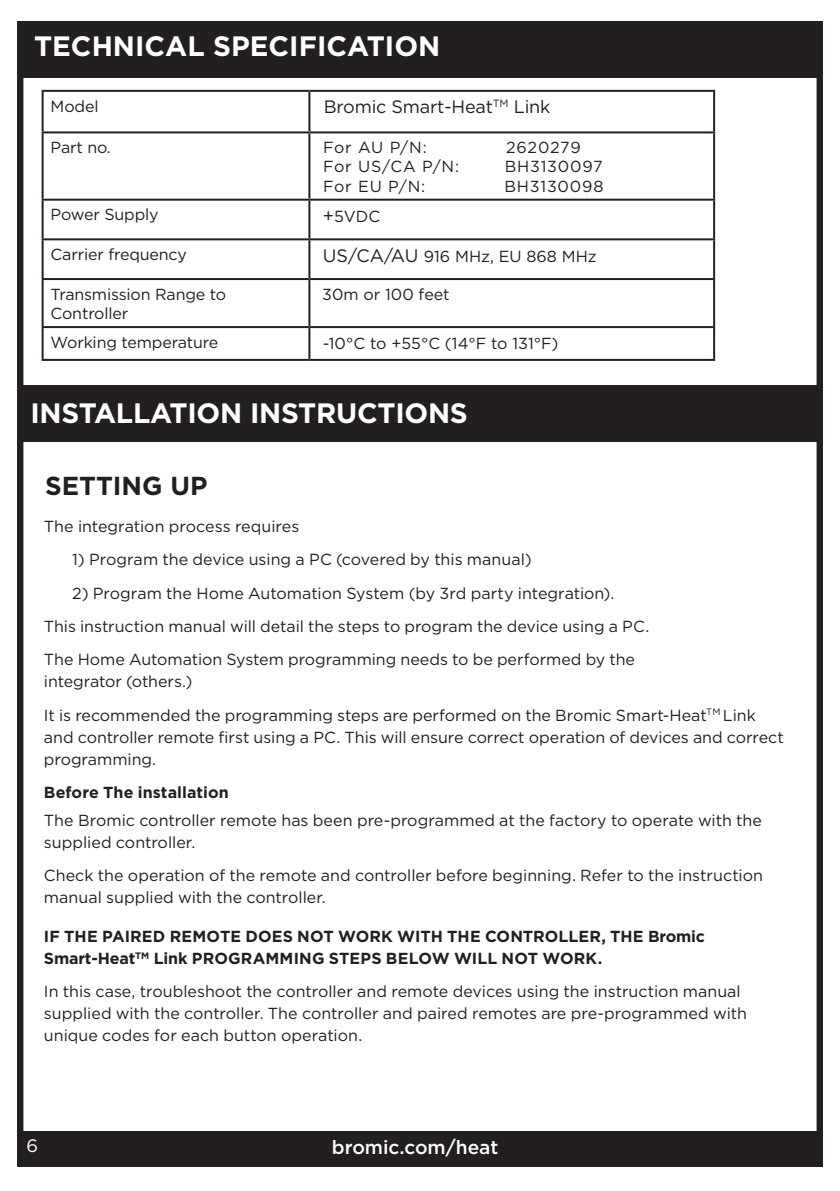
<style>
.page{position:relative;width:840px;height:1191px;background:#fff}
.page>*{position:absolute;margin:0;border:0;box-sizing:border-box;transform-origin:0 0}
.t1{font:700 28px "Gotham";letter-spacing:-.01em;color:#fff}
.t2{font:700 26px "Gotham";color:#231f20}
.t3{font:500 19.2px "Gotham";color:#fff}
.t4{font:18px "Gotham";letter-spacing:-.01em;color:#231f20}
.t5{font:18px "Gotham";color:#fff}
.t6{font:16px/22px "Gotham";color:#231f20}
.t7{font:700 16px/22px "Gotham";color:#231f20}
.t8{font:16px "Gotham";letter-spacing:.05em;color:#231f20}
.t9{font:16px "Gotham";letter-spacing:.045em;color:#231f20}
.s1{font-size:18px}
</style>
<div class="page">
<div style="left:18px;top:1131px;width:804px;height:35px;background:#231f20"></div>
<div style="left:17px;top:25px;width:802px;height:52px;background:#231f20"></div>
<div style="left:17px;top:21px;width:805px;height:1145px;border:6px solid #231f20"></div>
<div style="left:21px;top:385px;width:801px;height:57px;background:#231f20"></div>
<hr style="left:42px;top:90px;width:267px;height:2px;background:#231f20">
<hr style="left:42px;top:92px;width:2px;height:39px;background:#231f20">
<hr style="left:309px;top:90px;width:405px;height:2px;background:#231f20">
<hr style="left:308px;top:92px;width:2px;height:39px;background:#231f20">
<hr style="left:712px;top:92px;width:2px;height:39px;background:#231f20">
<hr style="left:42px;top:131px;width:267px;height:2px;background:#231f20">
<hr style="left:42px;top:133px;width:2px;height:66px;background:#231f20">
<hr style="left:309px;top:131px;width:405px;height:2px;background:#231f20">
<hr style="left:308px;top:133px;width:2px;height:66px;background:#231f20">
<hr style="left:712px;top:133px;width:2px;height:66px;background:#231f20">
<hr style="left:42px;top:199px;width:267px;height:2px;background:#231f20">
<hr style="left:42px;top:201px;width:2px;height:37px;background:#231f20">
<hr style="left:309px;top:199px;width:405px;height:2px;background:#231f20">
<hr style="left:308px;top:201px;width:2px;height:37px;background:#231f20">
<hr style="left:712px;top:201px;width:2px;height:37px;background:#231f20">
<hr style="left:42px;top:238px;width:267px;height:2px;background:#231f20">
<hr style="left:42px;top:240px;width:2px;height:38px;background:#231f20">
<hr style="left:309px;top:238px;width:405px;height:2px;background:#231f20">
<hr style="left:308px;top:240px;width:2px;height:38px;background:#231f20">
<hr style="left:712px;top:240px;width:2px;height:38px;background:#231f20">
<hr style="left:42px;top:278px;width:267px;height:2px;background:#231f20">
<hr style="left:42px;top:280px;width:2px;height:46px;background:#231f20">
<hr style="left:309px;top:278px;width:405px;height:2px;background:#231f20">
<hr style="left:308px;top:280px;width:2px;height:46px;background:#231f20">
<hr style="left:712px;top:280px;width:2px;height:46px;background:#231f20">
<hr style="left:42px;top:326px;width:267px;height:2px;background:#231f20">
<hr style="left:42px;top:328px;width:2px;height:31px;background:#231f20">
<hr style="left:309px;top:326px;width:405px;height:2px;background:#231f20">
<hr style="left:308px;top:328px;width:2px;height:31px;background:#231f20">
<hr style="left:712px;top:328px;width:2px;height:31px;background:#231f20">
<hr style="left:42px;top:359px;width:267px;height:2px;background:#231f20">
<hr style="left:309px;top:359px;width:405px;height:2px;background:#231f20">
<h1 class="t1" style="left:34px;top:34px;width:407px">TECHNICAL SPECIFICATION</h1>
<p class="t6" style="left:51px;top:96px;width:49px">Model</p>
<p class="t4" style="left:323px;top:99px;width:228px">Bromic Smart-Heat<sup>TM</sup> Link</p>
<p class="t6" style="left:51px;top:137px;width:62px">Part no.</p>
<p class="t6" style="left:323px;top:137px;width:105px">For AU P/N:</p>
<p class="t9" style="left:506px;top:140px;width:76px">2620279</p>
<p class="t6" style="left:323px;top:157px;width:137px">For US/CA P/N:</p>
<p class="t8" style="left:504px;top:160px;width:99px">BH3130097</p>
<p class="t6" style="left:323px;top:176px;width:104px">For EU P/N:</p>
<p class="t8" style="left:504px;top:179px;width:100px">BH3130098</p>
<p class="t6" style="left:51px;top:205px;width:109px">Power Supply</p>
<p class="t6" style="left:322px;top:206px;width:59px"><span class="s1">+</span>5VDC</p>
<p class="t6" style="left:51px;top:244px;width:138px">Carrier frequency</p>
<p class="t6" style="left:322px;top:246px;width:275px"><span class="s1">US/CA/AU</span> 916 MHz, EU 868 MHz</p>
<p class="t6" style="left:51px;top:285px;width:177px;line-height:19.2px">Transmission Range to<br>Controller</p>
<p class="t6" style="left:322px;top:284px;width:129px">30m or 100 feet</p>
<p class="t6" style="left:51px;top:332px;width:169px">Working temperature</p>
<p class="t6" style="left:322px;top:334px;width:237px">-10°C to +55°C (14°F to 131°F)</p>
<h1 class="t1" style="left:30px;top:401px;width:438px">INSTALLATION INSTRUCTIONS</h1>
<h2 class="t2" style="left:45px;top:474px;width:164px">SETTING UP</h2>
<p class="t6" style="left:44px;top:516px;width:257px">The integration process requires</p>
<p class="t6" style="left:72px;top:549px;width:460px">1) Program the device using a PC (covered by this manual)</p>
<p class="t6" style="left:44px;top:577px;width:606px;line-height:33.4px;text-indent:28px">2) Program the Home Automation System (by 3rd party integration).<br>This instruction manual will detail the steps to program the device using a PC.<br>The Home Automation System programming needs to be performed by the</p>
<p class="t6" style="left:44px;top:666px;width:713px;line-height:33.4px">integrator (others.)<br>It is recommended the programming steps are performed on the Bromic Smart-Heat<sup>TM</sup> Link</p>
<p class="t6" style="left:44px;top:727px;width:741px">and controller remote first using a PC. This will ensure correct operation of devices and correct programming.</p>
<p class="t7" style="left:44px;top:782px;width:186px">Before The installation</p>
<p class="t6" style="left:44px;top:810px;width:719px">The Bromic controller remote has been pre-programmed at the factory to operate with the supplied controller.</p>
<p class="t6" style="left:44px;top:865px;width:720px">Check the operation of the remote and controller before beginning. Refer to the instruction manual supplied with the controller.</p>
<p class="t7" style="left:44px;top:926px;width:662px">IF THE PAIRED REMOTE DOES NOT WORK WITH THE CONTROLLER, THE Bromic<br>Smart-Heat<sup>TM</sup> Link PROGRAMMING STEPS BELOW WILL NOT WORK.</p>
<p class="t6" style="left:44px;top:981px;width:704px">In this case, troubleshoot the controller and remote devices using the instruction manual supplied with the controller. The controller and paired remotes are pre-programmed with unique codes for each button operation.</p>
<p class="t5" style="left:26px;top:1137px;width:13px">6</p>
<p class="t3" style="left:332px;top:1138px;width:168px">bromic.com/heat</p>
</div>
